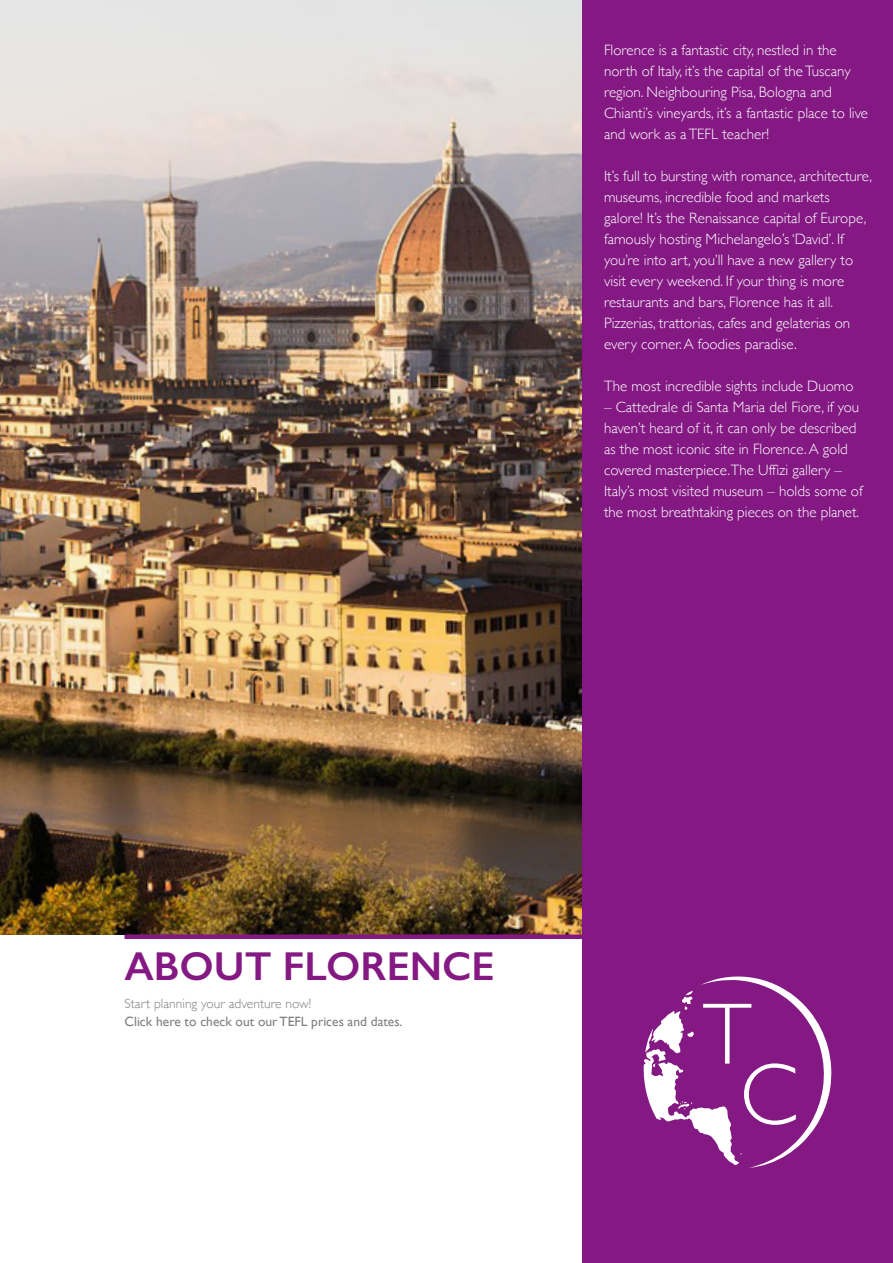
<style>
.page{position:relative;width:893px;height:1263px;background:#fff}
.page>*{position:absolute;margin:0;border:0;box-sizing:border-box;transform-origin:0 0}
.t1{font:300 87.75px "Gill Sans";color:#fff}
.t2{font:300 87.6px "Gill Sans";color:#fff}
.t3{font:600 40.5px "Gill Sans";color:#841983}
.t4{font:300 15px/21px "Gill Sans";color:#fff}
.t5{font:13.5px "Gill Sans";color:#808080}
.t6{font:300 13.5px "Gill Sans";color:#808080}
</style>
<div class="page">
<img style="left:0;top:0;width:582px;height:934px">
<div style="left:582px;top:0;width:311px;height:1263px;background:#841983"></div>
<div style="left:124px;top:934px;width:754px;height:5px;background:#841983"></div>
<svg style="left:643px;top:976px;width:188px;height:192px"></svg>
<p class="t4" style="left:604px;top:39px;width:265px">Florence is a fantastic city, nestled in the north of Italy, it’s the capital of the Tuscany region. Neighbouring Pisa, Bologna and Chianti’s vineyards, it’s a fantastic place to live and work as a TEFL teacher!</p>
<p class="t4" style="left:604px;top:165px;width:270px">It’s full to bursting with romance, architecture, museums, incredible food and markets<br>galore! It’s the Renaissance capital of Europe, famously hosting Michelangelo’s ‘David’. If you’re into art, you’ll have a new gallery to visit every weekend. If your thing is more restaurants and bars, Florence has it all.<br>Pizzerias, trattorias, cafes and gelaterias on every corner. A foodies paradise.</p>
<p class="t4" style="left:604px;top:375px;width:251px">The most incredible sights include Duomo</p>
<p class="t4" style="left:604px;top:396px;width:260px">– Cattedrale di Santa Maria del Fiore, if you haven’t heard of it, it can only be described as the most iconic site in Florence. A gold covered masterpiece.The Uffizi gallery – Italy’s most visited museum – holds some of the most breathtaking pieces on the planet.</p>
<h3 class="t3" style="left:124px;top:941px;width:372px">ABOUT FLORENCE</h3>
<p class="t6" style="left:124px;top:993px;width:188px">Start planning your adventure now!</p>
<p class="t5" style="left:124px;top:1013px;width:280px">Click here to check out our TEFL prices and dates.</p>
<h2 class="t2" style="left:703px;top:966px;width:50px">T</h2>
<h1 class="t1" style="left:740px;top:1026px;width:59px">C</h1>
</div>
